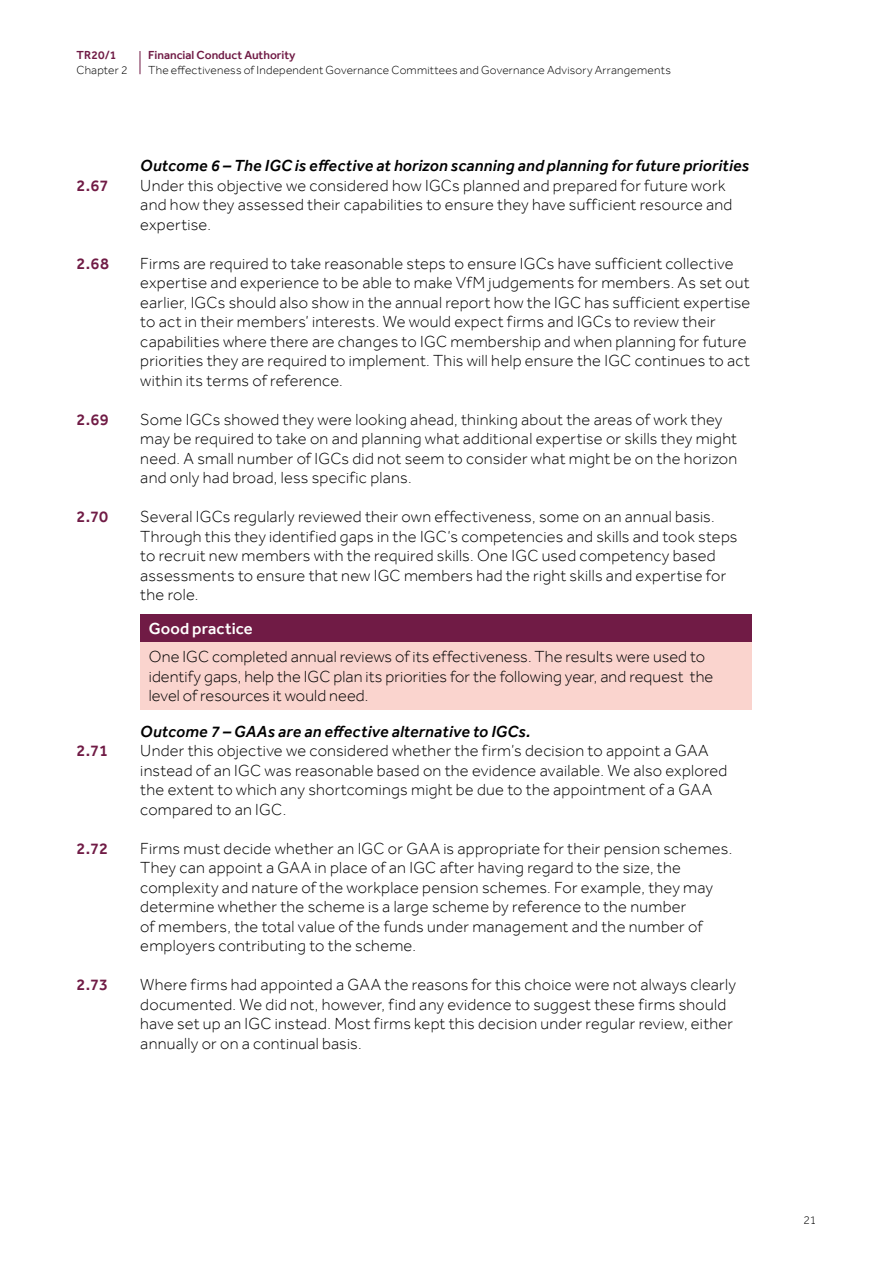
<style>
.page{position:relative;width:893px;height:1263px;background:#fff}
.page>*{position:absolute;margin:0;border:0;box-sizing:border-box;transform-origin:0 0}
.t1{font:300 16.5px/19.5px "Effra";letter-spacing:.015em;color:#000}
.t2{font:italic 500 16.5px "Effra";letter-spacing:.015em;color:#000}
.t3{font:500 16.5px "Effra";color:#701b45}
.t4{font:500 16.5px "Effra";letter-spacing:.005em;color:#fff}
.t5{font:300 12px "Effra";letter-spacing:.015em;color:#000}
.t6{font:500 12px "Effra";color:#701b45}
</style>
<div class="page">
<div style="left:140px;top:615px;width:612px;height:28px;background:#701b45"></div>
<div style="left:140px;top:643px;width:612px;height:67px;background:#fad4ce"></div>
<svg style="left:140px;top:51px;width:1px;height:23px"></svg>
<p class="t6" style="left:77px;top:48px;width:41px">TR20/1</p>
<p class="t5" style="left:77px;top:63px;width:53px">Chapter 2</p>
<p class="t6" style="left:148px;top:48px;width:149px">Financial Conduct Authority</p>
<p class="t5" style="left:148px;top:63px;width:524px">The effectiveness of Independent Governance Committees and Governance Advisory Arrangements</p>
<p class="t2" style="left:140px;top:156px;width:610px">Outcome 6 – The IGC is effective at horizon scanning and planning for future priorities</p>
<p class="t3" style="left:77px;top:175px;width:34px">2.67</p>
<p class="t1" style="left:140px;top:175px;width:594px">Under this objective we considered how IGCs planned and prepared for future work and how they assessed their capabilities to ensure they have sufficient resource and expertise.</p>
<p class="t3" style="left:77px;top:253px;width:34px">2.68</p>
<p class="t1" style="left:140px;top:253px;width:612px">Firms are required to take reasonable steps to ensure IGCs have sufficient collective expertise and experience to be able to make VfM judgements for members. As set out earlier, IGCs should also show in the annual report how the IGC has sufficient expertise to act in their members’ interests. We would expect firms and IGCs to review their capabilities where there are changes to IGC membership and when planning for future priorities they are required to implement. This will help ensure the IGC continues to act within its terms of reference.</p>
<p class="t3" style="left:77px;top:409px;width:34px">2.69</p>
<p class="t1" style="left:140px;top:409px;width:598px">Some IGCs showed they were looking ahead, thinking about the areas of work they may be required to take on and planning what additional expertise or skills they might need. A small number of IGCs did not seem to consider what might be on the horizon and only had broad, less specific plans.</p>
<p class="t3" style="left:77px;top:507px;width:33px">2.70</p>
<p class="t1" style="left:140px;top:507px;width:599px">Several IGCs regularly reviewed their own effectiveness, some on an annual basis.<br>Through this they identified gaps in the IGC’s competencies and skills and took steps to recruit new members with the required skills. One IGC used competency based assessments to ensure that new IGC members had the right skills and expertise for the role.</p>
<p class="t4" style="left:149px;top:619px;width:105px">Good practice</p>
<p class="t1" style="left:149px;top:647px;width:566px">One IGC completed annual reviews of its effectiveness. The results were used to identify gaps, help the IGC plan its priorities for the following year, and request the level of resources it would need.</p>
<p class="t2" style="left:140px;top:721px;width:392px">Outcome 7 – GAAs are an effective alternative to IGCs.</p>
<p class="t3" style="left:77px;top:741px;width:33px">2.71</p>
<p class="t1" style="left:140px;top:741px;width:589px">Under this objective we considered whether the firm’s decision to appoint a GAA instead of an IGC was reasonable based on the evidence available. We also explored the extent to which any shortcomings might be due to the appointment of a GAA compared to an IGC.</p>
<p class="t3" style="left:77px;top:838px;width:33px">2.72</p>
<p class="t1" style="left:140px;top:838px;width:593px">Firms must decide whether an IGC or GAA is appropriate for their pension schemes.<br>They can appoint a GAA in place of an IGC after having regard to the size, the complexity and nature of the workplace pension schemes. For example, they may determine whether the scheme is a large scheme by reference to the number<br>of members, the total value of the funds under management and the number of employers contributing to the scheme.</p>
<p class="t3" style="left:77px;top:975px;width:33px">2.73</p>
<p class="t1" style="left:140px;top:975px;width:597px">Where firms had appointed a GAA the reasons for this choice were not always clearly documented. We did not, however, find any evidence to suggest these firms should have set up an IGC instead. Most firms kept this decision under regular review, either annually or on a continual basis.</p>
<p class="t5" style="left:804px;top:1213px;width:14px">21</p>
</div>
